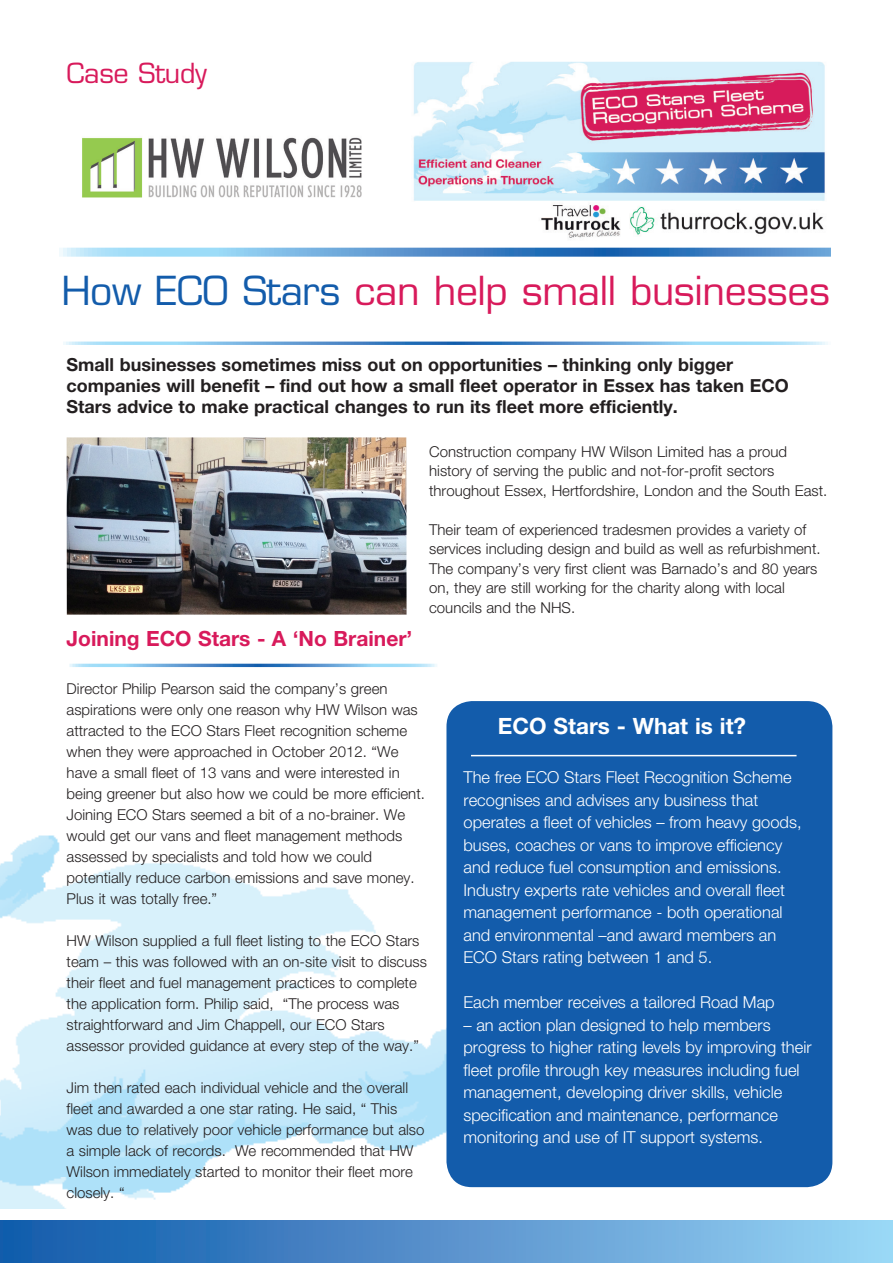
<style>
.page{position:relative;width:893px;height:1263px;background:#fff}
.page>*{position:absolute;margin:0;border:0;box-sizing:border-box;transform-origin:0 0}
.t1{font:39px "Eurostile LT Std";letter-spacing:-.01em;color:#d81a5b}
.t2{font:27px "Eurostile LT Std";letter-spacing:-.01em;color:#d81a5b}
.t3{font:700 22.5px "Helvetica Neue";color:#fff}
.t4{font:700 21px "Helvetica Neue";color:#d81a5b}
.t5{font:700 18px/21px "Helvetica Neue";color:#231f20}
.t6{font:300 16.5px/22.5px "Helvetica Neue";color:#fff}
.t7{font:300 15px/21px "Helvetica Neue";color:#231f20}
.s1{color:#135cab}
</style>
<div class="page">
<img style="left:0;top:835px;width:446px;height:374px">
<div style="left:446px;top:701px;width:386px;height:486px;background:#135cab;border-radius:26px"></div>
<div style="left:0;top:1220px;width:893px;height:43px;background:linear-gradient(to right,#1057a9,#9dd4f5)"></div>
<svg style="left:59px;top:248px;width:772px;height:9px;background:#66a1d4"></svg>
<hr style="left:471px;top:755px;width:325px;height:1px;background:#fff">
<img style="left:413px;top:61px;width:412px;height:177px">
<img style="left:82px;top:137px;width:280px;height:61px">
<img style="left:67px;top:437px;width:340px;height:178px">
<p class="t2" style="left:67px;top:57px;width:142px">Case Study</p>
<p class="t1" style="left:61px;top:268px;width:770px"><span class="s1">How ECO Stars</span> can help small businesses</p>
<p class="t5" style="left:67px;top:354px;width:723px">Small businesses sometimes miss out on opportunities – thinking only bigger companies will benefit – find out how a small fleet operator in Essex has taken ECO<br>Stars advice to make practical changes to run its fleet more efficiently.</p>
<p class="t7" style="left:429px;top:441px;width:400px;line-height:19.5px">Construction company HW Wilson Limited has a proud history of serving the public and not-for-profit sectors throughout Essex, Hertfordshire, London and the South East.</p>
<p class="t7" style="left:429px;top:519px;width:393px;line-height:19.5px">Their team of experienced tradesmen provides a variety of services including design and build as well as refurbishment.<br>The company’s very first client was Barnado’s and 80 years on, they are still working for the charity along with local councils and the NHS.</p>
<p class="t4" style="left:67px;top:626px;width:347px">Joining ECO Stars - A ‘No Brainer’</p>
<p class="t7" style="left:67px;top:678px;width:360px">Director Philip Pearson said the company’s green aspirations were only one reason why HW Wilson was attracted to the ECO Stars Fleet recognition scheme when they were approached in October 2012. “We have a small fleet of 13 vans and were interested in being greener but also how we could be more efficient.<br>Joining ECO Stars seemed a bit of a no-brainer. We would get our vans and fleet management methods assessed by specialists and told how we could potentially reduce carbon emissions and save money.<br>Plus it was totally free.”</p>
<p class="t7" style="left:67px;top:930px;width:362px">HW Wilson supplied a full fleet listing to the ECO Stars team – this was followed with an on-site visit to discuss their fleet and fuel management practices to complete the application form. Philip said, “The process was straightforward and Jim Chappell, our ECO Stars assessor provided guidance at every step of the way.”</p>
<p class="t7" style="left:67px;top:1077px;width:359px">Jim then rated each individual vehicle and the overall fleet and awarded a one star rating. He said, “ This was due to relatively poor vehicle performance but also a simple lack of records. We recommended that HW Wilson immediately started to monitor their fleet more closely. “</p>
<p class="t3" style="left:498px;top:712px;width:250px">ECO Stars - What is it?</p>
<p class="t6" style="left:463px;top:766px;width:340px">The free ECO Stars Fleet Recognition Scheme recognises and advises any business that operates a fleet of vehicles – from heavy goods, buses, coaches or vans to improve efficiency and reduce fuel consumption and emissions.<br>Industry experts rate vehicles and overall fleet management performance - both operational and environmental –and award members an ECO Stars rating between 1 and 5.</p>
<p class="t6" style="left:463px;top:991px;width:313px">Each member receives a tailored Road Map</p>
<p class="t6" style="left:463px;top:1013px;width:350px">– an action plan designed to help members progress to higher rating levels by improving their fleet profile through key measures including fuel management, developing driver skills, vehicle specification and maintenance, performance monitoring and use of IT support systems.</p>
</div>
